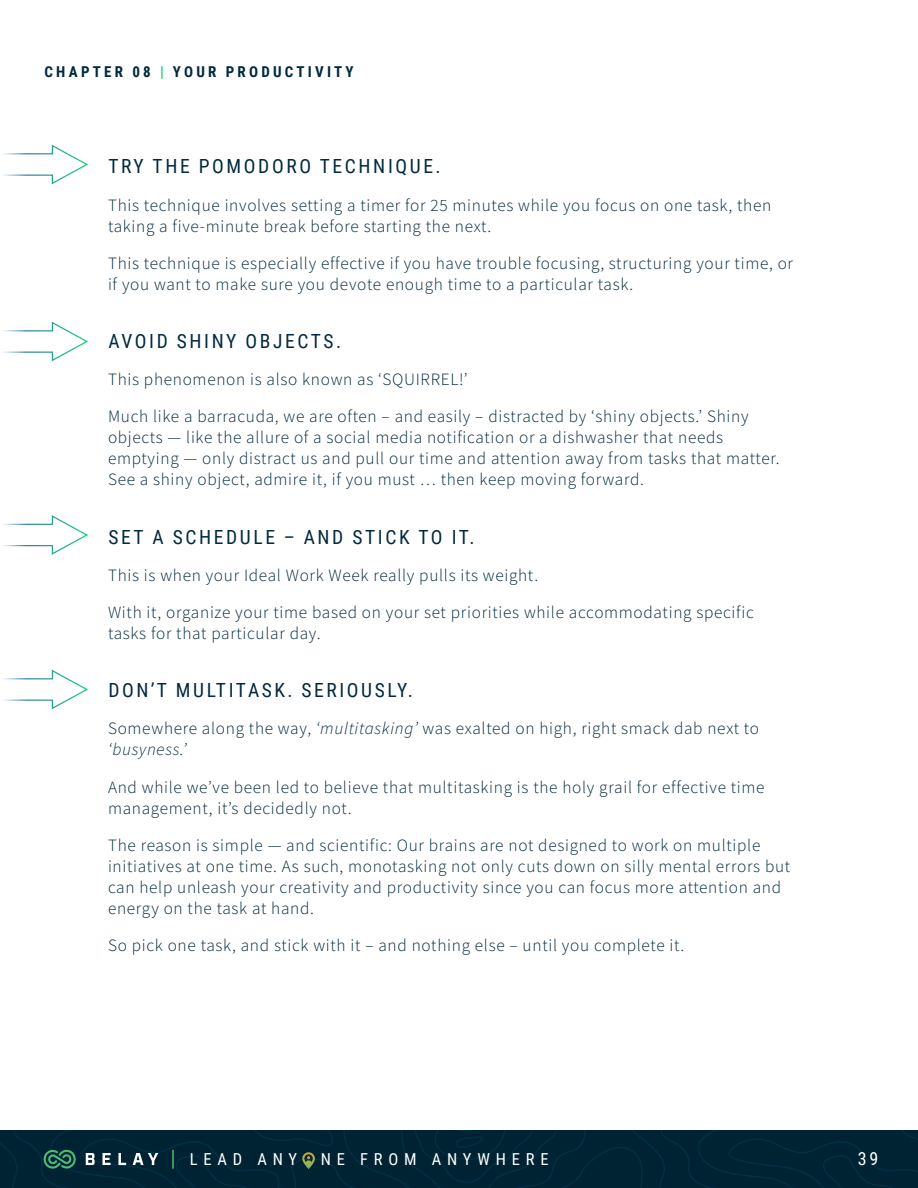
<style>
.page{position:relative;width:918px;height:1188px;background:#fff}
.page>*{position:absolute;margin:0;border:0;box-sizing:border-box;transform-origin:0 0}
.t1{font:19.5px "Roboto Condensed";letter-spacing:.135em;color:#02293d}
.t2{font:18px "Roboto Condensed";color:#fff}
.t3{font:300 17.25px/21px "Source Sans Pro";letter-spacing:.04em;color:#02293d}
.t4{font:16.5px "Roboto Condensed";letter-spacing:.35em;color:#fff}
.t5{font:700 15px "Roboto Condensed";letter-spacing:.215em;color:#02293d}
.s1{color:#12d678}
.s2{font-style:italic}
</style>
<div class="page">
<div style="left:0;top:1130px;width:918px;height:58px;background:#002334"></div>
<svg style="left:86px;top:1153px;width:9px;height:12px"></svg>
<svg style="left:102px;top:1153px;width:9px;height:12px"></svg>
<svg style="left:118px;top:1153px;width:8px;height:12px"></svg>
<svg style="left:133px;top:1153px;width:25px;height:12px"></svg>
<svg style="left:42px;top:1149px;width:34px;height:20px"></svg>
<svg style="left:172px;top:1150px;width:2px;height:19px"></svg>
<svg style="left:301px;top:1152px;width:14px;height:17px"></svg>
<svg style="left:3px;top:145px;width:85px;height:39px"></svg>
<svg style="left:3px;top:322px;width:85px;height:39px"></svg>
<svg style="left:3px;top:515px;width:85px;height:40px"></svg>
<svg style="left:3px;top:670px;width:85px;height:39px"></svg>
<p class="t5" style="left:45px;top:61px;width:311px">CHAPTER 08 <span class="s1">|</span> YOUR PRODUCTIVITY</p>
<p class="t1" style="left:108px;top:153px;width:334px">TRY THE POMODORO TECHNIQUE.</p>
<p class="t3" style="left:108px;top:194px;width:665px">This technique involves setting a timer for 25 minutes while you focus on one task, then taking a five-minute break before starting the next.</p>
<p class="t3" style="left:108px;top:253px;width:687px">This technique is especially effective if you have trouble focusing, structuring your time, or if you want to make sure you devote enough time to a particular task.</p>
<p class="t1" style="left:108px;top:327px;width:234px">AVOID SHINY OBJECTS.</p>
<p class="t3" style="left:108px;top:361px;width:642px;line-height:37.2px">This phenomenon is also known as ‘SQUIRREL!’<br>Much like a barracuda, we are often – and easily – distracted by ‘shiny objects.’ Shiny</p>
<p class="t3" style="left:108px;top:427px;width:673px">objects — like the allure of a social media notification or a dishwasher that needs emptying — only distract us and pull our time and attention away from tasks that matter.<br>See a shiny object, admire it, if you must … then keep moving forward.</p>
<p class="t1" style="left:108px;top:523px;width:368px">SET A SCHEDULE – AND STICK TO IT.</p>
<p class="t3" style="left:108px;top:557px;width:647px;line-height:37.2px">This is when your Ideal Work Week really pulls its weight.<br>With it, organize your time based on your set priorities while accommodating specific</p>
<p class="t3" style="left:108px;top:623px;width:214px">tasks for that particular day.</p>
<p class="t1" style="left:108px;top:677px;width:306px">DON’T MULTITASK. SERIOUSLY.</p>
<p class="t3" style="left:108px;top:718px;width:653px">Somewhere along the way, <span class="s2">‘multitasking’</span> was exalted on high, right smack dab next to <span class="s2">‘busyness.’</span></p>
<p class="t3" style="left:108px;top:776px;width:658px">And while we’ve been led to believe that multitasking is the holy grail for effective time management, it’s decidedly not.</p>
<p class="t3" style="left:108px;top:835px;width:684px">The reason is simple — and scientific: Our brains are not designed to work on multiple initiatives at one time. As such, monotasking not only cuts down on silly mental errors but can help unleash your creativity and productivity since you can focus more attention and energy on the task at hand.</p>
<p class="t3" style="left:108px;top:935px;width:578px">So pick one task, and stick with it – and nothing else – until you complete it.</p>
<p class="t4" style="left:190px;top:1148px;width:109px">LEAD ANY</p>
<p class="t4" style="left:321px;top:1148px;width:229px">NE FROM ANYWHERE</p>
<p class="t2" style="left:858px;top:1146px;width:22px">39</p>
</div>
